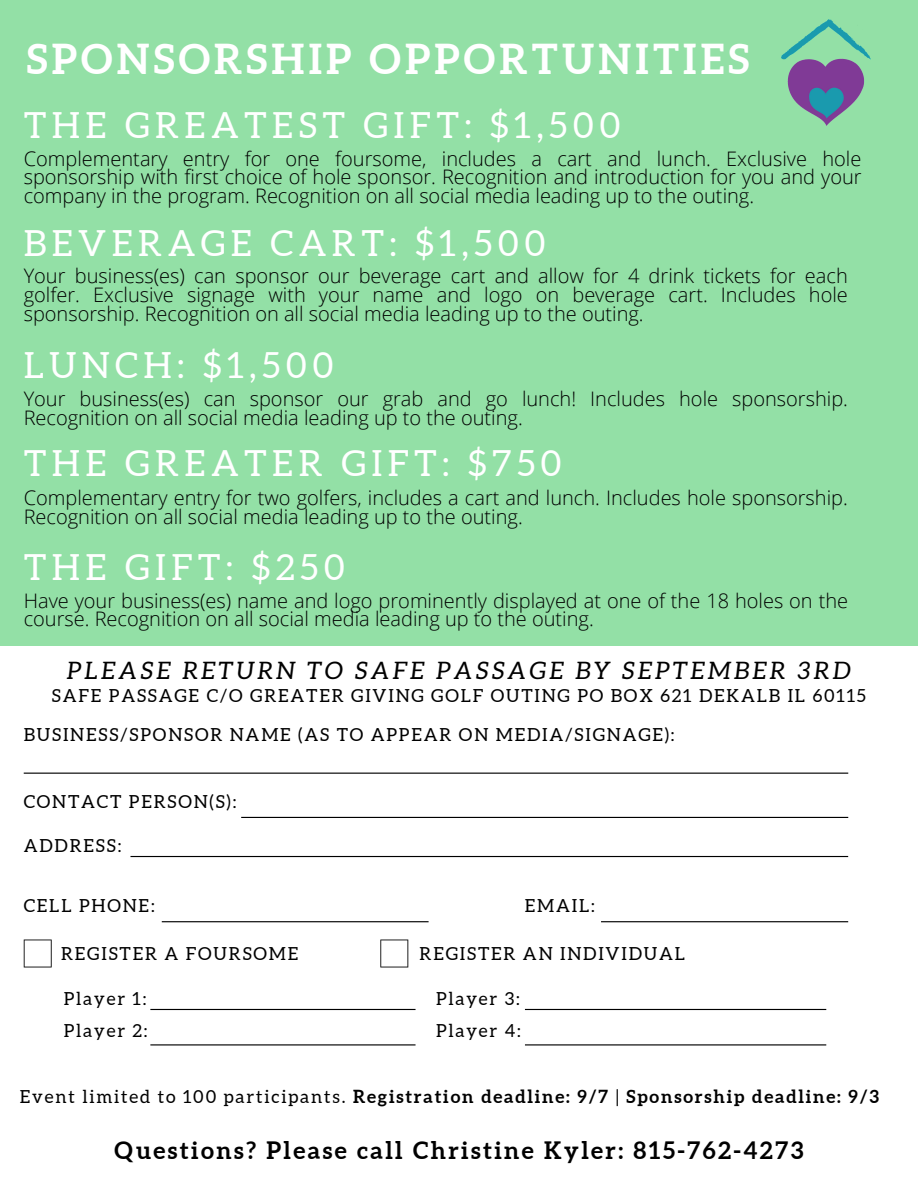
<style>
.page{position:relative;width:918px;height:1188px;background:#fff}
.page>*{position:absolute;margin:0;border:0;box-sizing:border-box;transform-origin:0 0}
.t1{font:700 41.25px "Aleo";letter-spacing:.1em;color:#fff}
.t2{font:36px "Aleo";letter-spacing:.15em;color:#fff}
.t3{font:700 24px "Aleo";letter-spacing:.1em;color:#000}
.t4{font:italic 24px "Aleo";letter-spacing:.15em;color:#000}
.t5{font:300 19.95px/18.8px "Open Sans";color:#000}
.t6{font:18px/32.7px "Aleo";letter-spacing:.1em;color:#000}
.t7{font:700 18px "Aleo";letter-spacing:.1em;color:#000}
.s1{font-weight:400}
</style>
<div class="page">
<div style="left:0;top:0;width:918px;height:646px;background:#93e0a6"></div>
<svg style="left:24px;top:940px;width:28px;height:27px"></svg>
<svg style="left:380px;top:940px;width:28px;height:27px"></svg>
<svg style="left:130px;top:856px;width:718px;height:1px"></svg>
<svg style="left:241px;top:817px;width:607px;height:1px"></svg>
<svg style="left:24px;top:773px;width:824px;height:1px"></svg>
<svg style="left:162px;top:921px;width:267px;height:1px"></svg>
<svg style="left:601px;top:921px;width:247px;height:1px"></svg>
<svg style="left:525px;top:1009px;width:301px;height:1px"></svg>
<svg style="left:525px;top:1044px;width:301px;height:1px"></svg>
<svg style="left:150px;top:1009px;width:266px;height:1px"></svg>
<svg style="left:150px;top:1044px;width:266px;height:1px"></svg>
<img style="left:782px;top:19px;width:89px;height:106px">
<h1 class="t1" style="left:27px;top:36px;width:724px">SPONSORSHIP OPPORTUNITIES</h1>
<h2 class="t2" style="left:24px;top:105px;width:598px">THE GREATEST GIFT: $1,500</h2>
<p class="t5" style="left:24px;top:149px;width:839px;text-align:justify">Complementary entry for one foursome, includes a cart and lunch. Exclusive hole sponsorship with first choice of hole sponsor. Recognition and introduction for you and your company in the program. Recognition on all social media leading up to the outing.</p>
<h2 class="t2" style="left:24px;top:222px;width:523px">BEVERAGE CART: $1,500</h2>
<p class="t5" style="left:24px;top:266px;width:826px;text-align:justify">Your business(es) can sponsor our beverage cart and allow for 4 drink tickets for each golfer. Exclusive signage with your name and logo on beverage cart. Includes hole sponsorship. Recognition on all social media leading up to the outing.</p>
<h2 class="t2" style="left:24px;top:345px;width:311px">LUNCH: $1,500</h2>
<p class="t5" style="left:24px;top:389px;width:826px">Your business(es) can sponsor our grab and go lunch! Includes hole sponsorship.<br>Recognition on all social media leading up to the outing.</p>
<h2 class="t2" style="left:24px;top:443px;width:540px">THE GREATER GIFT: $750</h2>
<p class="t5" style="left:24px;top:488px;width:826px">Complementary entry for two golfers, includes a cart and lunch. Includes hole sponsorship.<br>Recognition on all social media leading up to the outing.</p>
<h2 class="t2" style="left:24px;top:547px;width:323px">THE GIFT: $250</h2>
<p class="t5" style="left:24px;top:591px;width:826px">Have your business(es) name and logo prominently displayed at one of the 18 holes on the course. Recognition on all social media leading up to the outing.</p>
<p class="t4" style="left:67px;top:657px;width:785px">PLEASE RETURN TO SAFE PASSAGE BY SEPTEMBER 3RD</p>
<p class="t6" style="left:52px;top:679px;width:816px">SAFE PASSAGE C/O GREATER GIVING GOLF OUTING PO BOX 621 DEKALB IL 60115</p>
<p class="t6" style="left:24px;top:718px;width:652px">BUSINESS/SPONSOR NAME (AS TO APPEAR ON MEDIA/SIGNAGE):</p>
<p class="t6" style="left:24px;top:785px;width:214px">CONTACT PERSON(S):</p>
<p class="t6" style="left:24px;top:829px;width:99px">ADDRESS:</p>
<p class="t6" style="left:24px;top:890px;width:132px">CELL PHONE:</p>
<p class="t6" style="left:525px;top:890px;width:72px">EMAIL:</p>
<p class="t6" style="left:61px;top:937px;width:239px">REGISTER A FOURSOME</p>
<p class="t6" style="left:420px;top:937px;width:267px">REGISTER AN INDIVIDUAL</p>
<p class="t6" style="left:64px;top:982px;width:85px">Player 1:<br>Player 2:</p>
<p class="t6" style="left:436px;top:982px;width:86px">Player 3:<br>Player 4:</p>
<p class="t7" style="left:20px;top:1086px;width:861px"><span class="s1">Event limited to 100 participants.</span> Registration deadline: 9/7 <span class="s1">|</span> Sponsorship deadline: 9/3</p>
<p class="t3" style="left:115px;top:1136px;width:690px">Questions? Please call Christine Kyler: 815-762-4273</p>
</div>
